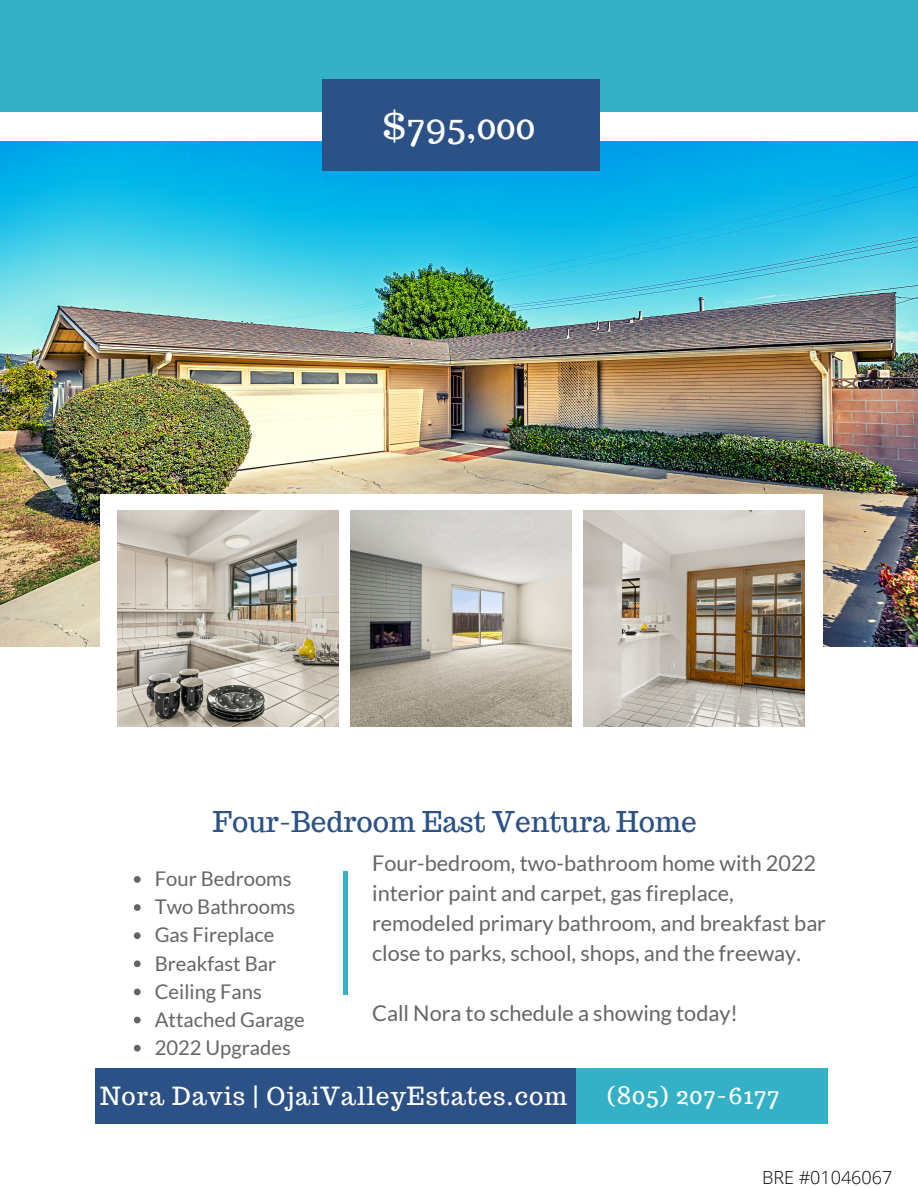
<style>
.page{position:relative;width:918px;height:1188px;background:#fff}
.page>*{position:absolute;margin:0;border:0;box-sizing:border-box;transform-origin:0 0}
.t1{font:36px "Trocchi";color:#fff}
.t2{font:28.05px "Trocchi";color:#2b5187}
.t3{font:24.45px "Trocchi";letter-spacing:.04em;color:#fff}
.t4{font:24px "Trocchi";letter-spacing:.04em;color:#fff}
.t5{font:21.75px/30.2px "Lato";color:#656565}
.t6{font:20.25px/28.2px "Lato";color:#656565}
.t7{font:300 18px "Open Sans";color:#000}
</style>
<div class="page">
<img style="left:1px;top:141px;width:917px;height:505px">
<div style="left:0;top:0;width:918px;height:111px;background:#34b1c7"></div>
<svg style="left:134px;top:876px;width:7px;height:7px"></svg>
<svg style="left:134px;top:904px;width:7px;height:7px"></svg>
<svg style="left:134px;top:932px;width:7px;height:7px"></svg>
<svg style="left:134px;top:960px;width:7px;height:7px"></svg>
<svg style="left:134px;top:989px;width:7px;height:6px"></svg>
<svg style="left:134px;top:1017px;width:7px;height:6px"></svg>
<svg style="left:134px;top:1045px;width:7px;height:7px"></svg>
<div style="left:95px;top:1069px;width:506px;height:55px;background:#2b5187"></div>
<div style="left:576px;top:1069px;width:252px;height:55px;background:#34b1c7"></div>
<div style="left:322px;top:80px;width:278px;height:91px;background:#2b5187"></div>
<hr style="left:344px;top:871px;width:4px;height:124px;background:#34b1c7">
<div style="left:100px;top:494px;width:722px;height:248px;background:#fff"></div>
<img style="left:117px;top:510px;width:222px;height:216px">
<img style="left:350px;top:510px;width:222px;height:216px">
<img style="left:583px;top:510px;width:222px;height:216px">
<h1 class="t1" style="left:382px;top:102px;width:155px">$795,000</h1>
<p class="t2" style="left:213px;top:803px;width:486px">Four-Bedroom East Ventura Home</p>
<p class="t6" style="left:155px;top:864px;width:151px">Four Bedrooms<br>Two Bathrooms<br>Gas Fireplace<br>Breakfast Bar<br>Ceiling Fans<br>Attached Garage<br>2022 Upgrades</p>
<p class="t5" style="left:372px;top:847px;width:455px">Four-bedroom, two-bathroom home with 2022 interior paint and carpet, gas fireplace, remodeled primary bathroom, and breakfast bar close to parks, school, shops, and the freeway.</p>
<p class="t5" style="left:372px;top:998px;width:367px">Call Nora to schedule a showing today!</p>
<p class="t3" style="left:100px;top:1080px;width:469px">Nora Davis | OjaiValleyEstates.com</p>
<p class="t4" style="left:607px;top:1080px;width:174px">(805) 207-6177</p>
<p class="t7" style="left:762px;top:1165px;width:132px">BRE #01046067</p>
</div>
